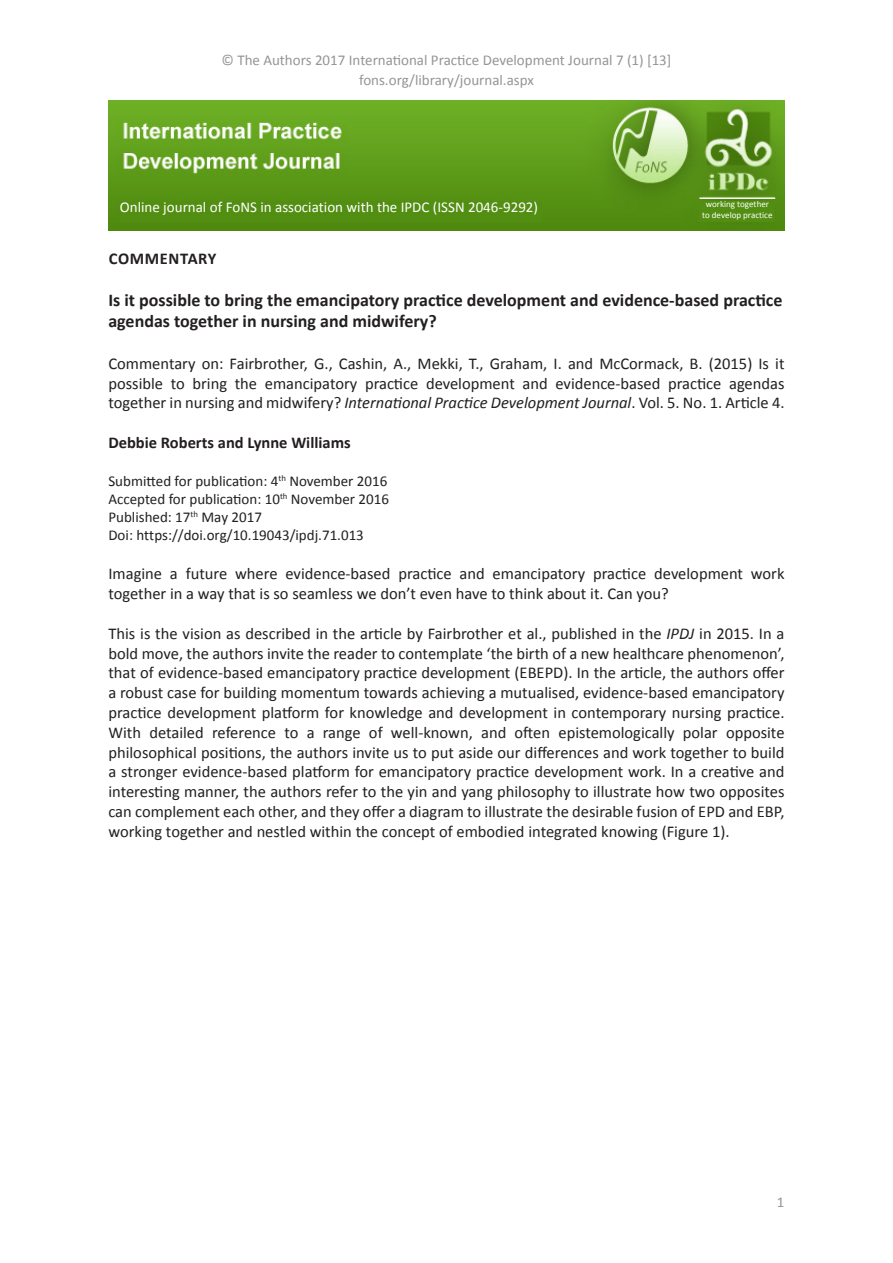
<style>
.page{position:relative;width:893px;height:1263px;background:#fff}
.page>*{position:absolute;margin:0;border:0;box-sizing:border-box;transform-origin:0 0}
.Paper_Title{font:700 18px/21.6px "Calibri";color:#231f20}
.Body{font:16.5px/19.8px "Calibri";color:#231f20;text-align:justify}
.Author_Name{font:700 16.5px "Calibri";color:#231f20}
.PAPER_TYPE{font:700 16.5px "Calibri";letter-spacing:.04em;color:#231f20}
.Submit_accept{font:15px/18px "Calibri";color:#231f20}
.Page_number{font:15px/19.8px "Calibri";color:#939598;text-align:center}
.t1{font:15px "Calibri";color:#fff}
.t2{font:9px/10.5px "Calibri";color:#fff;text-align:center}
.s1{font-style:italic}
</style>
<div class="page">
<img style="left:108px;top:101px;width:676px;height:129px">
<div style="left:699px;top:201px;width:76px;height:21px;background:#528e12"></div>
<hr style="left:699px;top:197px;width:76px;height:2px;background:#fff">
<div style="left:120px;top:201px;width:422px;height:21px;background:#528e12"></div>
<p class="Page_number" style="left:221px;top:50px;width:452px">© The Authors 2017 International Practice Development Journal 7 (1) [13] fons.org/library/journal.aspx</p>
<p class="t2" style="left:702px;top:199px;width:72px">working together to develop practice</p>
<p class="t1" style="left:120px;top:198px;width:420px">Online journal of FoNS in association with the IPDC (ISSN 2046-9292)</p>
<p class="PAPER_TYPE" style="left:109px;top:248px;width:109px">COMMENTARY</p>
<p class="Paper_Title" style="left:108px;top:289px;width:676px">Is it possible to bring the emancipatory practice development and evidence-based practice agendas together in nursing and midwifery?</p>
<p class="Body" style="left:108px;top:353px;width:678px">Commentary on: Fairbrother, G., Cashin, A., Mekki, T., Graham, I. and McCormack, B. (2015) Is it possible to bring the emancipatory practice development and evidence-based practice agendas together in nursing and midwifery? <span class="s1">International Practice Development Journal</span>. Vol. 5. No. 1. Article 4.</p>
<p class="Author_Name" style="left:108px;top:432px;width:244px">Debbie Roberts and Lynne Williams</p>
<p class="Submit_accept" style="left:108px;top:472px;width:282px">Submitted for publication: 4<sup>th</sup> November 2016<br>Accepted for publication: 10<sup>th</sup> November 2016<br>Published: 17<sup>th</sup> May 2017<br>Doi: https://doi.org/10.19043/ipdj.71.013</p>
<p class="Body" style="left:108px;top:564px;width:678px">Imagine a future where evidence-based practice and emancipatory practice development work together in a way that is so seamless we don’t even have to think about it. Can you?</p>
<p class="Body" style="left:108px;top:623px;width:678px">This is the vision as described in the article by Fairbrother et al., published in the <span class="s1">IPDJ</span> in 2015. In a bold move, the authors invite the reader to contemplate ‘the birth of a new healthcare phenomenon’, that of evidence-based emancipatory practice development (EBEPD). In the article, the authors offer a robust case for building momentum towards achieving a mutualised, evidence-based emancipatory practice development platform for knowledge and development in contemporary nursing practice.<br>With detailed reference to a range of well-known, and often epistemologically polar opposite philosophical positions, the authors invite us to put aside our differences and work together to build a stronger evidence-based platform for emancipatory practice development work. In a creative and interesting manner, the authors refer to the yin and yang philosophy to illustrate how two opposites can complement each other, and they offer a diagram to illustrate the desirable fusion of EPD and EBP, working together and nestled within the concept of embodied integrated knowing (Figure 1).</p>
<p class="Page_number" style="left:777px;top:1192px;width:9px">1</p>
</div>
